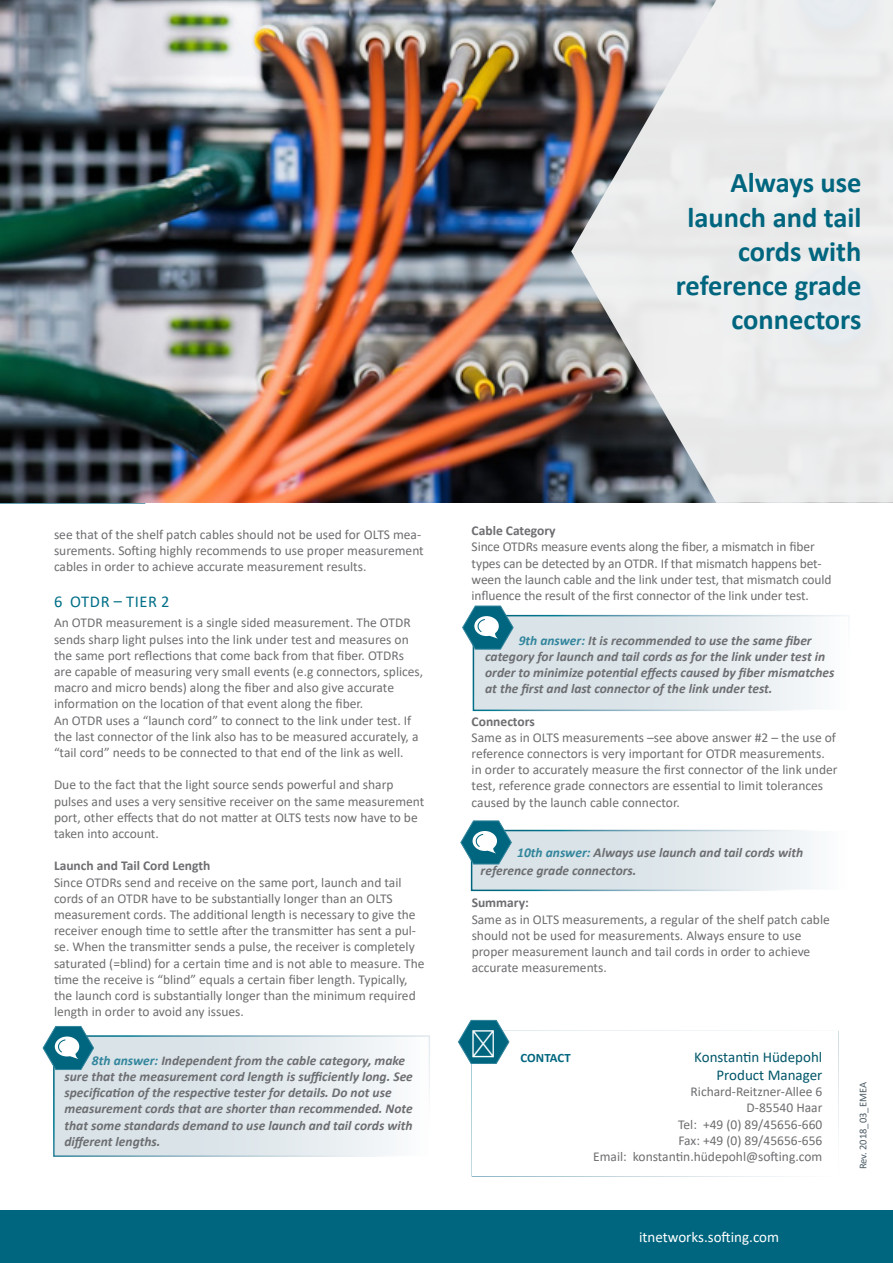
<style>
.page{position:relative;width:893px;height:1263px;background:#fff}
.page>*{position:absolute;margin:0;border:0;box-sizing:border-box;transform-origin:0 0}
.t1{font:700 28.5px/34.2px "Calibri";color:#00667f;text-align:right}
.t2{font:16.5px "Calibri";letter-spacing:.04em;color:#006f88}
.t3{font:15px/18px "Calibri";color:#005669;text-align:right}
.t4{font:15px "Calibri";color:#fff}
.t5{font:13.5px/16.2px "Calibri";color:#6d6e71}
.t6{font:italic 700 13.5px/16.2px "Calibri";color:#6d6e71}
.t7{font:700 13.5px "Calibri";color:#6d6e71}
.t8{font:700 12.75px "Calibri";letter-spacing:.005em;color:#00667f}
.t9{font:10.5px "Calibri";color:#4c5c65}
.s1{color:#32859c}
</style>
<div class="page">
<div style="left:472px;top:830px;width:375px;height:60px;background:linear-gradient(to right,#cfdce2,#f5f7f9)"></div>
<div style="left:471px;top:830px;width:377px;height:61px;border:2px solid #fff"></div>
<svg style="left:461px;top:821px;width:50px;height:43px"></svg>
<div style="left:54px;top:1036px;width:375px;height:120px;background:linear-gradient(to right,#d1dde3,#f4f7f8)"></div>
<div style="left:53px;top:1035px;width:377px;height:122px;border:2px solid #fff"></div>
<div style="left:473px;top:616px;width:376px;height:94px;background:linear-gradient(to right,#d1dde3,#f4f6f8)"></div>
<div style="left:473px;top:615px;width:377px;height:96px;border:2px solid #fff"></div>
<svg style="left:43px;top:1026px;width:51px;height:43px"></svg>
<svg style="left:463px;top:606px;width:50px;height:43px"></svg>
<div style="left:0;top:1210px;width:893px;height:53px;background:#00667f"></div>
<div style="left:472px;top:1031px;width:367px;height:146px;background:#fff;border:2px solid #fff"></div>
<img style="left:0;top:0;width:571px;height:503px">
<svg style="left:571px;top:0;width:322px;height:503px;background:#d0cdcd"></svg>
<svg style="left:458px;top:1020px;width:51px;height:43px"></svg>
<h1 class="t1" style="left:676px;top:165px;width:187px">Always use launch and tail cords with reference grade connectors</h1>
<p class="t5" style="left:54px;top:526px;width:371px">see that of the shelf patch cables should not be used for OLTS mea&shy;surements. Softing highly recommends to use proper measurement cables in order to achieve accurate measurement results.</p>
<p class="t2" style="left:54px;top:590px;width:117px">6 OTDR – TIER 2</p>
<p class="t5" style="left:54px;top:614px;width:371px">An OTDR measurement is a single sided measurement. The OTDR sends sharp light pulses into the link under test and measures on the same port reflections that come back from that fiber. OTDRs are capable of measuring very small events (e.g connectors, splices, macro and micro bends) along the fiber and also give accurate information on the location of that event along the fiber.<br>An OTDR uses a “launch cord” to connect to the link under test. If the last connector of the link also has to be measured accurately, a “tail cord” needs to be connected to that end of the link as well.</p>
<p class="t5" style="left:54px;top:776px;width:372px">Due to the fact that the light source sends powerful and sharp pulses and uses a very sensitive receiver on the same measurement port, other effects that do not matter at OLTS tests now have to be taken into account.</p>
<p class="t7" style="left:54px;top:856px;width:158px">Launch and Tail Cord Length</p>
<p class="t5" style="left:54px;top:874px;width:372px">Since OTDRs send and receive on the same port, launch and tail cords of an OTDR have to be substantially longer than an OLTS measurement cords. The additional length is necessary to give the receiver enough time to settle after the transmitter has sent a pul&shy;se. When the transmitter sends a pulse, the receiver is completely saturated (=blind) for a certain time and is not able to measure. The time the receive is “blind” equals a certain fiber length. Typically, the launch cord is substantially longer than the minimum required length in order to avoid any issues.</p>
<p class="t6" style="left:65px;top:1052px;width:350px;text-indent:27px"><span class="s1">8th answer:</span> Independent from the cable category, make sure that the measurement cord length is sufficiently long. See specification of the respective tester for details. Do not use measurement cords that are shorter than recommended. Note that some standards demand to use launch and tail cords with different lengths.</p>
<p class="t7" style="left:472px;top:521px;width:85px">Cable Category</p>
<p class="t5" style="left:472px;top:538px;width:361px">Since OTDRs measure events along the fiber, a mismatch in fiber types can be detected by an OTDR. If that mismatch happens bet&shy;ween the launch cable and the link under test, that mismatch could influence the result of the first connector of the link under test.</p>
<p class="t6" style="left:485px;top:632px;width:351px;text-indent:34px"><span class="s1">9th answer:</span> It is recommended to use the same fiber category for launch and tail cords as for the link under test in order to minimize potential effects caused by fiber mismatches at the first and last connector of the link under test.</p>
<p class="t7" style="left:472px;top:712px;width:65px">Connectors</p>
<p class="t5" style="left:472px;top:729px;width:367px">Same as in OLTS measurements –see above answer #2 – the use of reference connectors is very important for OTDR measurements. in order to accurately measure the first connector of the link under test, reference grade connectors are essential to limit tolerances caused by the launch cable connector.</p>
<p class="t6" style="left:481px;top:843px;width:324px;line-height:18px;text-indent:37px"><span class="s1">10th answer:</span> Always use launch and tail cords with reference grade connectors.</p>
<p class="t7" style="left:472px;top:893px;width:59px">Summary:</p>
<p class="t5" style="left:472px;top:911px;width:360px">Same as in OLTS measurements, a regular of the shelf patch cable should not be used for measurements. Always ensure to use proper measurement launch and tail cords in order to achieve accurate measurements.</p>
<p class="t8" style="left:520px;top:1049px;width:52px">CONTACT</p>
<p class="t3" style="left:694px;top:1047px;width:130px">Konstantin Hüdepohl<br>Product Manager</p>
<p class="t5" style="left:593px;top:1083px;width:231px;text-align:right">Richard-Reitzner-Allee 6<br>D-85540 Haar<br>Tel: +49 (0) 89/45656-660<br>Fax: +49 (0) 89/45656-656<br>Email: konstantin.hüdepohl@softing.com</p>
<p class="t4" style="left:639px;top:1226px;width:142px">itnetworks.softing.com</p>
<p class="t9" style="left:856px;top:1169px;width:89px;rotate:-90deg">Rev. 2018_03_EMEA</p>
</div>
